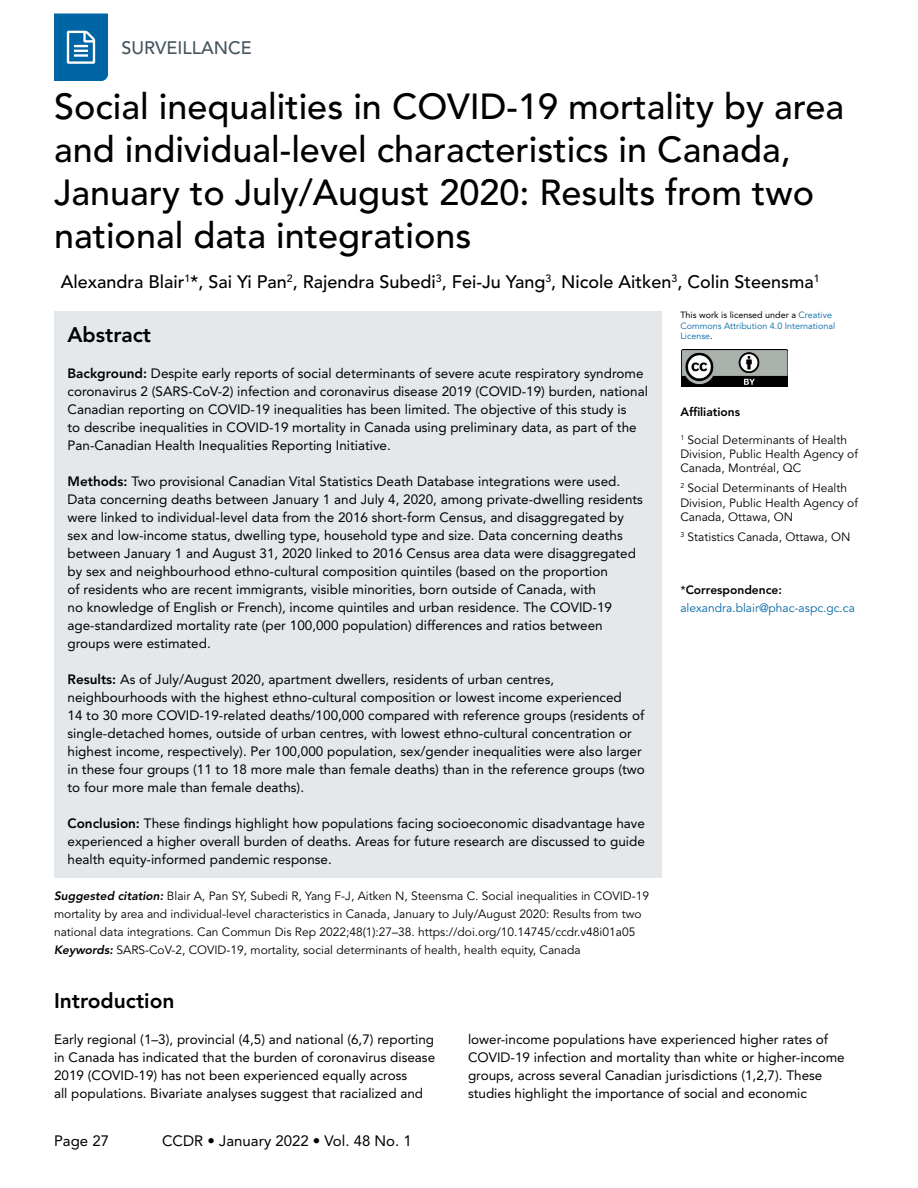
<style>
.page{position:relative;width:918px;height:1188px;background:#fff}
.page>*{position:absolute;margin:0;border:0;box-sizing:border-box;transform-origin:0 0}
.t1{font:500 36px/43.2px "Avenir LT Std";color:#000}
.t2{font:800 21px "Avenir LT Std";color:#000}
.t3{font:500 18px "Avenir LT Std";color:#000}
.t4{font:500 18px "Avenir LT Std";color:#455560}
.t5{font:15px "Avenir LT Std";color:#000}
.t6{font:13.5px/18px "Avenir LT Std";color:#000}
.t7{font:12px/14.4px "Avenir LT Std";color:#000}
.t8{font:12px/18px "Avenir LT Std";color:#0065a4}
.t9{font:800 12px "Avenir LT Std";color:#000}
.t10{font:9px/10.5px "Avenir LT Std";color:#0065a4}
.s1{font-weight:800}
.s2{color:#000}
.s3{font-weight:800;color:#000}
.s4{font-weight:800;font-style:italic}
</style>
<div class="page">
<svg style="left:54px;top:14px;width:54px;height:67px;background:#1c76ae"></svg>
<div style="left:54px;top:311px;width:608px;height:567px;background:#e4e8ea"></div>
<img style="left:682px;top:349px;width:105px;height:37px">
<h3 class="t4" style="left:122px;top:37px;width:132px">SURVEILLANCE</h3>
<h1 class="t1" style="left:54px;top:86px;width:792px">Social inequalities in COVID-19 mortality by area and individual-level characteristics in Canada, January to July/August 2020: Results from two national data integrations</h1>
<h3 class="t3" style="left:61px;top:271px;width:760px">Alexandra Blair<sup>1</sup>*, Sai Yi Pan<sup>2</sup>, Rajendra Subedi<sup>3</sup>, Fei-Ju Yang<sup>3</sup>, Nicole Aitken<sup>3</sup>, Colin Steensma<sup>1</sup></h3>
<h2 class="t2" style="left:68px;top:322px;width:85px">Abstract</h2>
<p class="t6" style="left:68px;top:364px;width:582px"><span class="s1">Background:</span> Despite early reports of social determinants of severe acute respiratory syndrome coronavirus 2 (SARS-CoV-2) infection and coronavirus disease 2019 (COVID-19) burden, national Canadian reporting on COVID-19 inequalities has been limited. The objective of this study is<br>to describe inequalities in COVID-19 mortality in Canada using preliminary data, as part of the Pan-Canadian Health Inequalities Reporting Initiative.</p>
<p class="t6" style="left:68px;top:472px;width:577px"><span class="s1">Methods:</span> Two provisional Canadian Vital Statistics Death Database integrations were used.<br>Data concerning deaths between January 1 and July 4, 2020, among private-dwelling residents were linked to individual-level data from the 2016 short-form Census, and disaggregated by sex and low-income status, dwelling type, household type and size. Data concerning deaths between January 1 and August 31, 2020 linked to 2016 Census area data were disaggregated by sex and neighbourhood ethno-cultural composition quintiles (based on the proportion<br>of residents who are recent immigrants, visible minorities, born outside of Canada, with<br>no knowledge of English or French), income quintiles and urban residence. The COVID-19 age‑standardized mortality rate (per 100,000 population) differences and ratios between groups were estimated.</p>
<p class="t6" style="left:68px;top:670px;width:579px"><span class="s1">Results:</span> As of July/August 2020, apartment dwellers, residents of urban centres, neighbourhoods with the highest ethno-cultural composition or lowest income experienced<br>14 to 30 more COVID-19-related deaths/100,000 compared with reference groups (residents of single-detached homes, outside of urban centres, with lowest ethno-cultural concentration or highest income, respectively). Per 100,000 population, sex/gender inequalities were also larger in these four groups (11 to 18 more male than female deaths) than in the reference groups (two to four more male than female deaths).</p>
<p class="t6" style="left:68px;top:814px;width:579px;text-align:justify"><span class="s1">Conclusion:</span> These findings highlight how populations facing socioeconomic disadvantage have experienced a higher overall burden of deaths. Areas for future research are discussed to guide health equity-informed pandemic response.</p>
<p class="t10" style="left:680px;top:310px;width:156px"><span class="s2">This work is licensed under a</span> Creative<br>Commons Attribution 4.0 International<br>License<span class="s2">.</span></p>
<p class="t9" style="left:680px;top:404px;width:61px">Affiliations</p>
<p class="t7" style="left:680px;top:433px;width:179px"><sup>1</sup> Social Determinants of Health<br>Division, Public Health Agency of<br>Canada, Montréal, QC</p>
<p class="t7" style="left:680px;top:481px;width:179px"><sup>2</sup> Social Determinants of Health<br>Division, Public Health Agency of<br>Canada, Ottawa, ON</p>
<p class="t7" style="left:680px;top:530px;width:172px"><sup>3</sup> Statistics Canada, Ottawa, ON</p>
<p class="t8" style="left:680px;top:581px;width:176px"><span class="s2">*</span><span class="s3">Correspondence: </span>alexandra.blair@phac-aspc.gc.ca</p>
<p class="t7" style="left:54px;top:887px;width:597px;line-height:18px"><span class="s4">Suggested citation:</span> Blair A, Pan SY, Subedi R, Yang F-J, Aitken N, Steensma C. Social inequalities in COVID-19 mortality by area and individual-level characteristics in Canada, January to July/August 2020: Results from two national data integrations. Can Commun Dis Rep 2022;48(1):27–38. https://doi.org/10.14745/ccdr.v48i01a05<br><span class="s4">Keywords:</span> SARS-CoV-2, COVID-19, mortality, social determinants of health, health equity, Canada</p>
<h2 class="t2" style="left:54px;top:988px;width:122px">Introduction</h2>
<p class="t6" style="left:54px;top:1030px;width:383px">Early regional (1–3), provincial (4,5) and national (6,7) reporting in Canada has indicated that the burden of coronavirus disease 2019 (COVID-19) has not been experienced equally across<br>all populations. Bivariate analyses suggest that racialized and</p>
<p class="t6" style="left:468px;top:1030px;width:378px">lower-income populations have experienced higher rates of COVID-19 infection and mortality than white or higher‑income groups, across several Canadian jurisdictions (1,2,7). These studies highlight the importance of social and economic</p>
<p class="t5" style="left:54px;top:1133px;width:57px">Page 27</p>
<p class="t5" style="left:162px;top:1133px;width:251px">CCDR • January 2022 • Vol. 48 No. 1</p>
</div>
